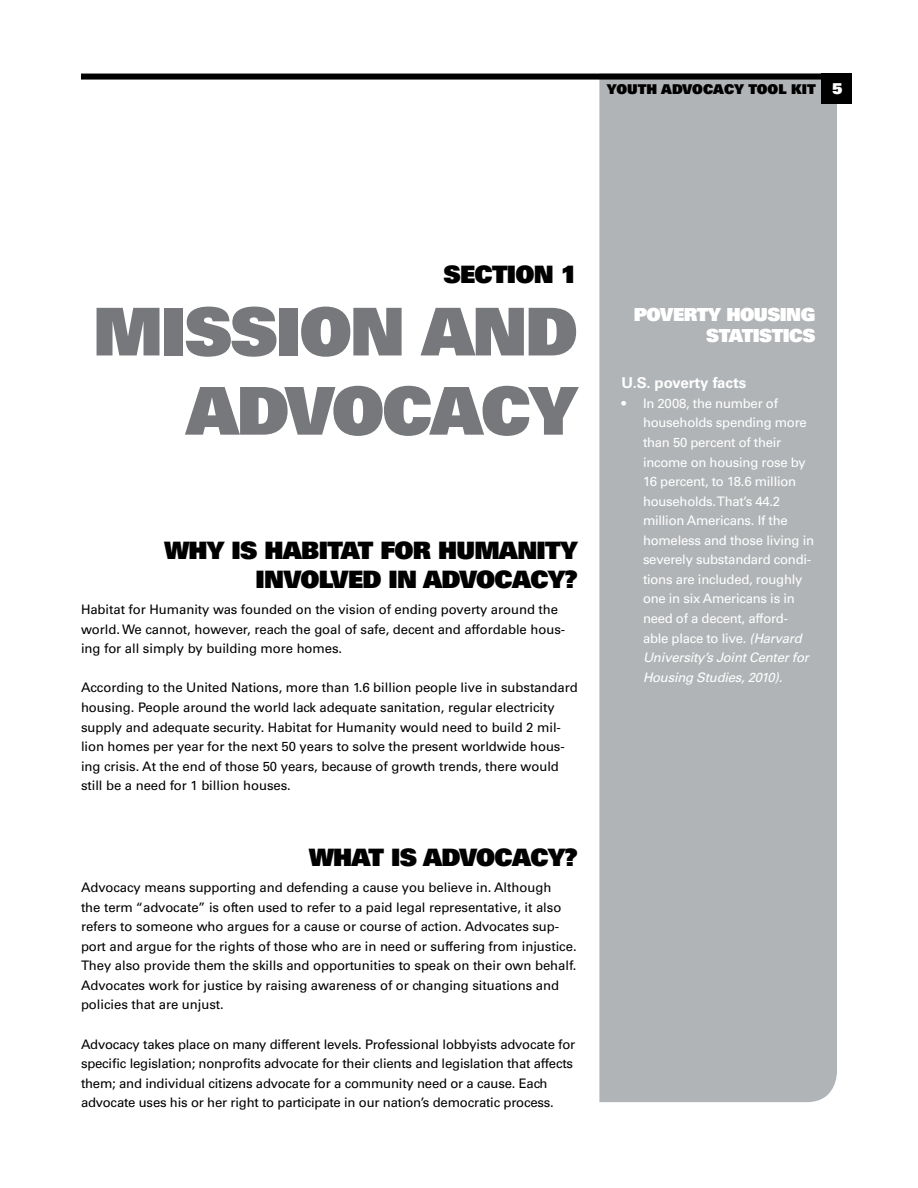
<style>
.page{position:relative;width:918px;height:1188px;background:#fff}
.page>*{position:absolute;margin:0;border:0;box-sizing:border-box;transform-origin:0 0}
.t1{font:66px/79.2px "Univers LT Std X Black";letter-spacing:-.03em;color:#77787b}
.t2{font:24px "Univers LT Std X Black";letter-spacing:-.03em;color:#000}
.t3{font:18px "Univers LT Std X Black";letter-spacing:-.03em;color:#fff}
.t4{font:700 15px "Univers LT Std";color:#fff}
.t5{font:13.5px "Univers LT Std X Black";color:#000}
.t6{font:13.2px/19.5px "Univers LT Std";letter-spacing:-.005em;color:#000}
.t7{font:13.2px/19.5px "Univers LT Std";letter-spacing:-.02em;color:#fff}
.s1{font-size:15px;color:#fff}
.s2{font-style:italic}
</style>
<div class="page">
<div style="left:599px;top:80px;width:238px;height:1022px;background:#b1b4b6"></div>
<div style="left:81px;top:74px;width:756px;height:6px;background:#000"></div>
<div style="left:822px;top:74px;width:30px;height:30px;background:#000"></div>
<p class="t5" style="left:607px;top:81px;width:237px">YOUTH ADVOCACY TOOL KIT <span class="s1">5</span></p>
<h2 class="t2" style="left:444px;top:259px;width:47px">SECTIO</h2>
<h2 class="t2" style="left:534px;top:259px;width:45px">N 1</h2>
<h1 class="t1" style="left:186px;top:290px;width:388px;text-indent:-93px">MISSION AND<br>ADVOCACY</h1>
<h2 class="t2" style="left:164px;top:535px;width:22px">WHY</h2>
<h2 class="t2" style="left:232px;top:535px;width:102px">IS HABITAT</h2>
<h2 class="t2" style="left:381px;top:535px;width:171px">FOR HUMANITY</h2>
<h2 class="t2" style="left:256px;top:563px;width:46px">INVOLV</h2>
<h2 class="t2" style="left:348px;top:563px;width:95px">ED IN ADVOCACY</h2>
<h2 class="t2" style="left:565px;top:563px;width:14px">?</h2>
<p class="t6" style="left:81px;top:600px;width:486px">Habitat for Humanity was founded on the vision of ending poverty around the world. We cannot, however, reach the goal of safe, decent and affordable hous&shy;ing for all simply by building more homes.</p>
<p class="t6" style="left:81px;top:678px;width:498px">According to the United Nations, more than 1.6 billion people live in substandard housing. People around the world lack adequate sanitation, regular electricity supply and adequate security. Habitat for Humanity would need to build 2 mil&shy;lion homes per year for the next 50 years to solve the present worldwide hous&shy;ing crisis. At the end of those 50 years, because of growth trends, there would still be a need for 1 billion houses.</p>
<h2 class="t2" style="left:309px;top:841px;width:134px">WHAT IS ADVOCACY</h2>
<h2 class="t2" style="left:565px;top:841px;width:14px">?</h2>
<p class="t6" style="left:81px;top:878px;width:497px">Advocacy means supporting and defending a cause you believe in. Although<br>the term “advocate” is often used to refer to a paid legal representative, it also refers to someone who argues for a cause or course of action. Advocates sup&shy;port and argue for the rights of those who are in need or suffering from injustice.<br>They also provide them the skills and opportunities to speak on their own behalf.<br>Advocates work for justice by raising awareness of or changing situations and policies that are unjust.</p>
<p class="t6" style="left:81px;top:1034px;width:496px">Advocacy takes place on many different levels. Professional lobbyists advocate for specific legislation; nonprofits advocate for their clients and legislation that affects them; and individual citizens advocate for a community need or a cause. Each advocate uses his or her right to participate in our nation’s democratic process.</p>
<h3 class="t3" style="left:634px;top:302px;width:107px">POVERTY HOU</h3>
<h3 class="t3" style="left:767px;top:302px;width:49px">SING</h3>
<h3 class="t3" style="left:706px;top:324px;width:24px">STATI</h3>
<h3 class="t3" style="left:759px;top:324px;width:58px">STICS</h3>
<p class="t4" style="left:621px;top:374px;width:126px">U.S. poverty facts</p>
<p class="t7" style="left:643px;top:393px;width:173px;text-indent:-22px">• In 2008, the number of households spending more than 50 percent of their income on housing rose by<br>16 percent, to 18.6 million households. That’s 44.2 million Americans. If the homeless and those living in severely substandard condi&shy;tions are included, roughly one in six Americans is in need of a decent, afford&shy;able place to live. <span class="s2">(Harvard<br>University’s Joint Center for<br>Housing Studies, 2010).</span></p>
</div>
